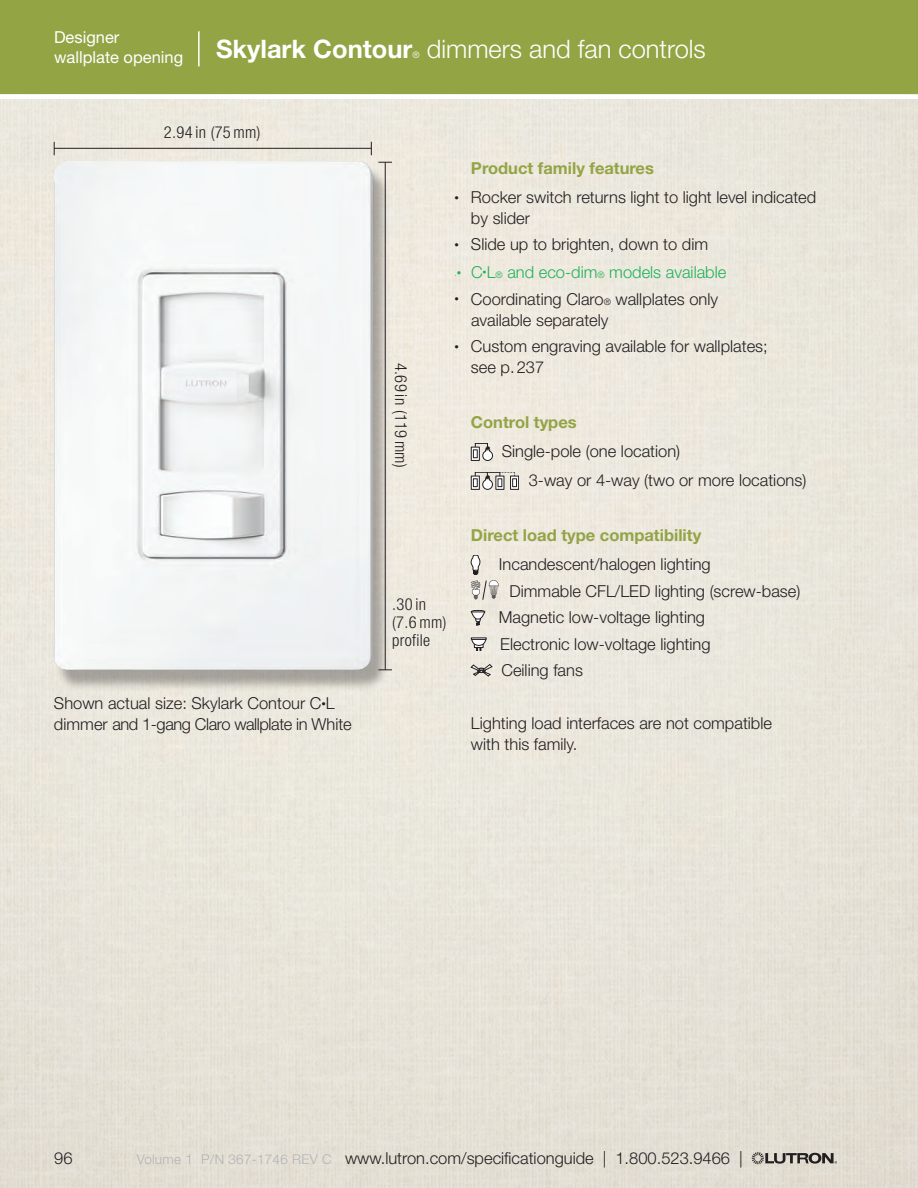
<style>
.page{position:relative;width:918px;height:1188px;background:#fff}
.page>*{position:absolute;margin:0;border:0;box-sizing:border-box;transform-origin:0 0}
.t1{font:300 25.5px "Helvetica Neue LT Std";color:#fff}
.t2{font:700 25.5px "Helvetica Neue LT Std";color:#fff}
.Wallbox_Light_Text{font:300 16.5px/21px "Helvetica Neue LT Std";color:#231f20}
.Light_Text{font:300 16.5px/21px "Helvetica Neue LT Std";color:#231f20}
.Wallbox_Front_Bold_1{font:700 16.5px "Helvetica Neue LT Std";color:#93a445}
.Wallbox_Light_Conden{font:300 condensed 16.5px/18px "Helvetica Neue LT Std";letter-spacing:.02em;color:#231f20}
.Wallbox_Light_Text-2{font:300 16.5px "Helvetica Neue LT Std";color:#21b259}
.t3{font:16.5px/19.8px "Helvetica Neue LT Std";color:#fff}
.t4{font:300 9px "Helvetica Neue LT Std";color:#fff}
.s1{font-size:9px}
.s2{font-size:13.5px;color:#b2b3b7}
</style>
<div class="page">
<img style="left:0;top:99px;width:918px;height:1089px">
<div style="left:55px;top:166px;width:335px;height:525px;background:#231f20;opacity:.35"></div>
<img style="left:53px;top:161px;width:320px;height:510px">
<div style="left:475px;top:443px;width:13px;height:4px;border:1px solid #231f20"></div>
<svg style="left:471px;top:446px;width:22px;height:15px"></svg>
<svg style="left:471px;top:472px;width:48px;height:18px"></svg>
<div style="left:484px;top:587px;width:19px;height:33px;background:#ece7dc"></div>
<svg style="left:471px;top:555px;width:28px;height:46px"></svg>
<svg style="left:471px;top:610px;width:14px;height:15px"></svg>
<svg style="left:471px;top:638px;width:16px;height:13px"></svg>
<svg style="left:471px;top:664px;width:21px;height:12px"></svg>
<hr style="left:54px;top:148px;width:317px;height:1px;background:#231f20">
<svg style="left:371px;top:142px;width:1px;height:13px"></svg>
<svg style="left:54px;top:142px;width:1px;height:13px"></svg>
<hr style="left:385px;top:162px;width:1px;height:508px;background:#231f20">
<svg style="left:378px;top:670px;width:14px;height:1px"></svg>
<svg style="left:378px;top:162px;width:14px;height:1px"></svg>
<svg style="left:752px;top:1152px;width:85px;height:12px"></svg>
<div style="left:0;top:0;width:918px;height:94px;background:#93a445"></div>
<hr style="left:198px;top:31px;width:2px;height:35px;background:#fff">
<p class="t3" style="left:54px;top:27px;width:131px">Designer wallplate opening</p>
<p class="t2" style="left:216px;top:33px;width:198px">Skylark Contour</p>
<p class="t4" style="left:412px;top:50px;width:9px">®</p>
<p class="t1" style="left:427px;top:34px;width:281px">dimmers and fan controls</p>
<p class="Wallbox_Light_Conden" style="left:164px;top:123px;width:98px">2.94 in (75mm)</p>
<p class="Light_Text" style="left:54px;top:692px;width:299px">Shown actual size: Skylark Contour C<span class="s1">•</span>L dimmer and 1-gang Claro wallplate in White</p>
<p class="Wallbox_Light_Conden" style="left:410px;top:363px;width:106px;rotate:90deg">4.69 in (119mm)</p>
<p class="Wallbox_Light_Conden" style="left:392px;top:595px;width:56px">.30 in (7.6mm) profile</p>
<p class="Wallbox_Front_Bold_1" style="left:471px;top:158px;width:185px">Product family features</p>
<p class="Wallbox_Light_Text" style="left:471px;top:186px;width:347px;text-indent:-16px"><span class="s1">•</span> Rocker switch returns light to light level indicated by slider</p>
<p class="Wallbox_Light_Text" style="left:454px;top:234px;width:255px"><span class="s1">•</span> Slide up to brighten, down to dim</p>
<p class="Wallbox_Light_Text-2" style="left:454px;top:262px;width:273px"><span class="s1">.•</span> C<sup>•</sup>L<span class="s1">®</span> and eco-dim<span class="s1">®</span> models available</p>
<p class="Wallbox_Light_Text" style="left:471px;top:288px;width:249px;text-indent:-17px"><span class="s1">•</span> Coordinating Claro<span class="s1">®</span> wallplates only available separately</p>
<p class="Wallbox_Light_Text" style="left:471px;top:335px;width:298px;text-indent:-16px"><span class="s1">•</span> Custom engraving available for wallplates; see p.237</p>
<p class="Wallbox_Front_Bold_1" style="left:471px;top:412px;width:107px">Control types</p>
<p class="Wallbox_Light_Text" style="left:502px;top:440px;width:180px">Single-pole (one location)</p>
<p class="Wallbox_Light_Text" style="left:529px;top:470px;width:279px">3-way or 4-way (two or more locations)</p>
<p class="Wallbox_Front_Bold_1" style="left:471px;top:525px;width:232px">Direct load type compatibility</p>
<p class="Wallbox_Light_Text" style="left:499px;top:554px;width:213px">Incandescent/halogen lighting</p>
<p class="Wallbox_Light_Text" style="left:510px;top:580px;width:292px">Dimmable CFL/LED lighting (screw-base)</p>
<p class="Wallbox_Light_Text" style="left:499px;top:606px;width:208px">Magnetic low-voltage lighting</p>
<p class="Wallbox_Light_Text" style="left:500px;top:633px;width:212px">Electronic low-voltage lighting</p>
<p class="Wallbox_Light_Text" style="left:501px;top:659px;width:83px">Ceiling fans</p>
<p class="Wallbox_Light_Text" style="left:471px;top:713px;width:303px">Lighting load interfaces are not compatible with this family.</p>
<p class="Light_Text" style="left:54px;top:1147px;width:20px">96</p>
<p class="Light_Text" style="left:137px;top:1148px;width:607px"><span class="s2">Volume 1 P/N 367-1746 REV C</span> www.lutron.com/specificationguide | 1.800.523.9466 |</p>
</div>
